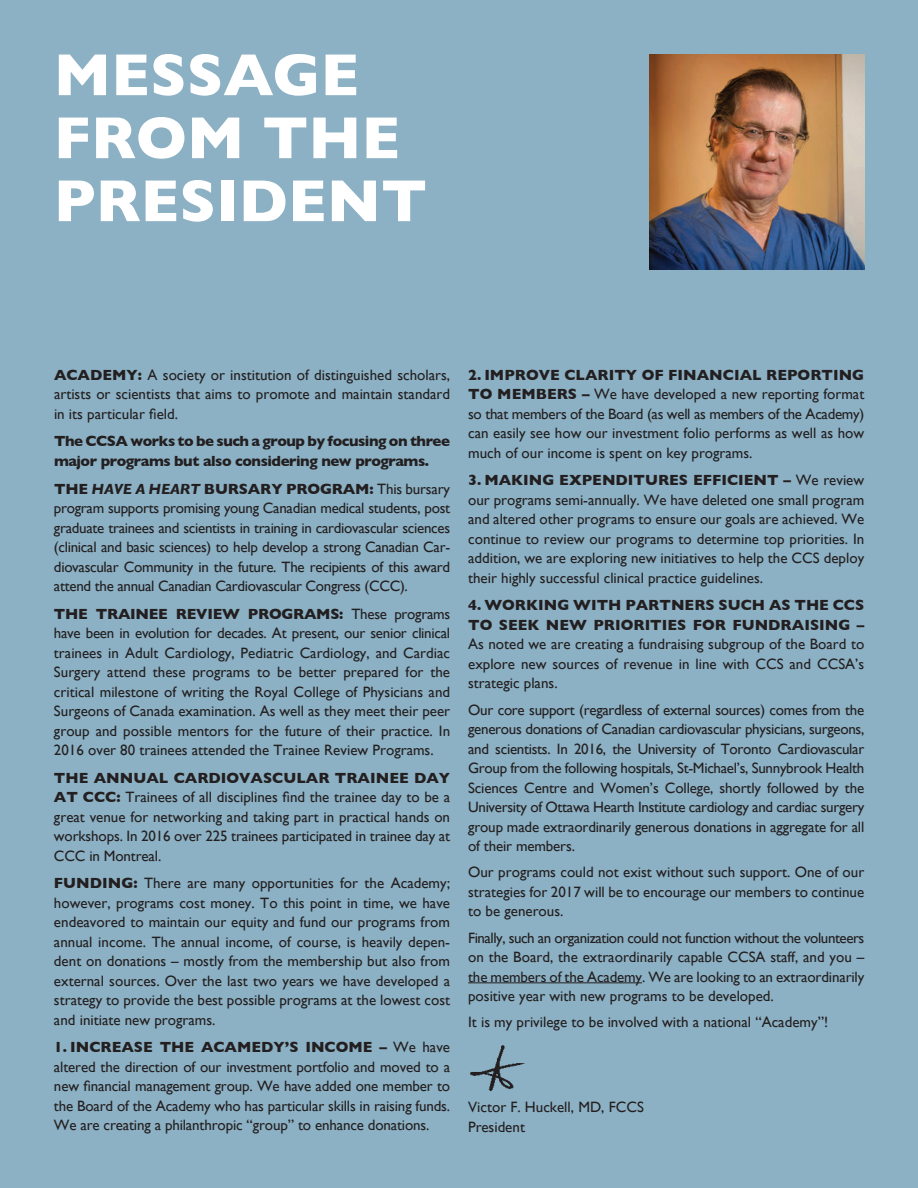
<style>
.page{position:relative;width:918px;height:1188px;background:#8cb1c4}
.page>*{position:absolute;margin:0;border:0;box-sizing:border-box;transform-origin:0 0}
.t1{font:700 60px/63px "Gill Sans";color:#fff}
.t2{font:15px/19.5px "Gill Sans";color:#231f20;text-align:justify}
.t3{font:700 15px/19.5px "Gill Sans";letter-spacing:-.03em;color:#231f20}
.t4{font:700 15px/19.5px "Gill Sans";color:#231f20}
.s1{font-weight:700}
.s2{font-weight:700;font-style:italic}
</style>
<div class="page">
<hr style="left:468px;top:982px;width:174px;height:1px;background:#231f20">
<img style="left:470px;top:1045px;width:55px;height:47px">
<img style="left:650px;top:54px;width:214px;height:215px">
<h1 class="t1" style="left:54px;top:48px;width:375px">MESSAGE<br>FROM THE<br>PRESIDENT</h1>
<p class="t2" style="left:54px;top:366px;width:398px"><span class="s1">ACADEMY:</span> A society or institution of distinguished scholars, artists or scientists that aims to promote and maintain standard in its particular field.</p>
<p class="t3" style="left:54px;top:433px;width:398px">THE CCSA WORKS TO BE SUCH A GROUP BY FOCUSING ON THREE<br>MAJOR PROGRAMS BUT ALSO CONSIDERING NEW PROGRAMS.</p>
<p class="t2" style="left:54px;top:480px;width:398px"><span class="s1">THE</span> <span class="s2">HAVE A HEART</span> <span class="s1">BURSARY PROGRAM:</span> This bursary program supports promising young Canadian medical students, post graduate trainees and scientists in training in cardiovascular sciences (clinical and basic sciences) to help develop a strong Canadian Car&shy;diovascular Community in the future. The recipients of this award attend the annual Canadian Cardiovascular Congress (CCC).</p>
<p class="t2" style="left:54px;top:605px;width:398px"><span class="s1">THE TRAINEE REVIEW PROGRAMS:</span> These programs have been in evolution for decades. At present, our senior clinical trainees in Adult Cardiology, Pediatric Cardiology, and Cardiac Surgery attend these programs to be better prepared for the critical milestone of writing the Royal College of Physicians and Surgeons of Canada examination. As well as they meet their peer group and possible mentors for the future of their practice. In 2016 over 80 trainees attended the Trainee Review Programs.</p>
<p class="t2" style="left:54px;top:768px;width:398px"><span class="s1">THE ANNUAL CARDIOVASCULAR TRAINEE DAY AT CCC:</span> Trainees of all disciplines find the trainee day to be a great venue for networking and taking part in practical hands on workshops. In 2016 over 225 trainees participated in trainee day at CCC in Montreal.</p>
<p class="t2" style="left:54px;top:875px;width:398px"><span class="s1">FUNDING:</span> There are many opportunities for the Academy; however, programs cost money. To this point in time, we have endeavored to maintain our equity and fund our programs from annual income. The annual income, of course, is heavily depen&shy;dent on donations – mostly from the membership but also from external sources. Over the last two years we have developed a strategy to provide the best possible programs at the lowest cost and initiate new programs.</p>
<p class="t2" style="left:54px;top:1039px;width:398px"><span class="s1">1. INCREASE THE ACAMEDY’S INCOME –</span> We have altered the direction of our investment portfolio and moved to a new financial management group. We have added one member to the Board of the Academy who has particular skills in raising funds.<br>We are creating a philanthropic “group” to enhance donations.</p>
<p class="t2" style="left:468px;top:366px;width:398px"><span class="s1">2. IMPROVE CLARITY OF FINANCIAL REPORTING TO MEMBERS –</span> We have developed a new reporting format so that members of the Board (as well as members of the Academy) can easily see how our investment folio performs as well as how much of our income is spent on key programs.</p>
<p class="t2" style="left:468px;top:472px;width:398px"><span class="s1">3. MAKING EXPENDITURES EFFICIENT –</span> We review our programs semi-annually. We have deleted one small program and altered other programs to ensure our goals are achieved. We continue to review our programs to determine top priorities. In addition, we are exploring new initiatives to help the CCS deploy their highly successful clinical practice guidelines.</p>
<p class="t4" style="left:468px;top:597px;width:398px">4. WORKING WITH PARTNERS SUCH AS THE CCS<br>TO SEEK NEW PRIORITIES FOR FUNDRAISING –</p>
<p class="t2" style="left:468px;top:636px;width:398px">As noted we are creating a fundraising subgroup of the Board to explore new sources of revenue in line with CCS and CCSA’s strategic plans.</p>
<p class="t2" style="left:468px;top:701px;width:398px">Our core support (regardless of external sources) comes from the generous donations of Canadian cardiovascular physicians, surgeons, and scientists. In 2016, the University of Toronto Cardiovascular Group from the following hospitals, St-Michael’s, Sunnybrook Health Sciences Centre and Women’s College, shortly followed by the University of Ottawa Hearth Institute cardiology and cardiac surgery group made extraordinarily generous donations in aggregate for all of their members.</p>
<p class="t2" style="left:468px;top:864px;width:398px">Our programs could not exist without such support. One of our strategies for 2017 will be to encourage our members to continue to be generous.</p>
<p class="t2" style="left:468px;top:929px;width:398px">Finally, such an organization could not function without the volunteers on the Board, the extraordinarily capable CCSA staff, and you – the members of the Academy. We are looking to an extraordinarily positive year with new programs to be developed.</p>
<p class="t2" style="left:468px;top:1014px;width:362px">It is my privilege to be involved with a national “Academy”!</p>
<p class="t2" style="left:468px;top:1099px;width:177px">Victor F. Huckell, MD, FCCS<br>President</p>
</div>
